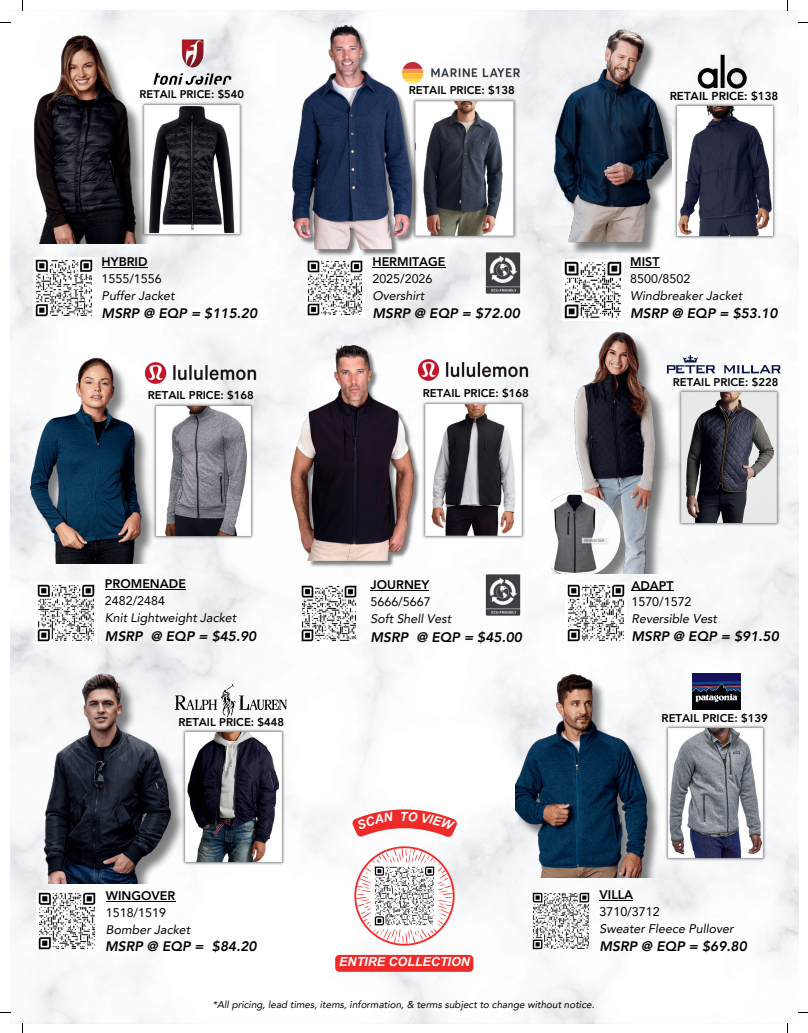
<style>
.page{position:relative;width:808px;height:1033px;background:#fff}
.page>*{position:absolute;margin:0;border:0;box-sizing:border-box;transform-origin:0 0}
.t1{font:italic 800 13.75px "Avenir LT Pro";color:#000}
.t2{font:italic 12.5px "Avenir LT Pro";color:#000}
.t3{font:12.5px "Avenir LT Pro";color:#000}
.t4{font:800 12.5px "Avenir LT Pro";color:#000}
.t5{font:italic 700 12.5px "Arial MT Pro";color:#fff}
.t6{font:800 11.5px "Avenir LT Pro";color:#000}
.t7{font:800 11.25px "Avenir LT Pro";color:#000}
.t8{font:800 11.12px "Avenir LT Pro";color:#000}
.t9{font:italic 10px "Avenir LT Pro";color:#000}
</style>
<div class="page">
<img style="left:10px;top:10px;width:788px;height:1013px">
<img style="left:19px;top:355px;width:136px;height:209px">
<img style="left:551px;top:330px;width:121px;height:243px">
<img style="left:40px;top:671px;width:146px;height:212px">
<img style="left:515px;top:672px;width:145px;height:205px">
<img style="left:545px;top:30px;width:126px;height:222px">
<svg style="left:335px;top:954px;width:138px;height:17px;background:#ee3735"></svg>
<img style="left:355px;top:846px;width:99px;height:99px">
<hr style="left:102px;top:267px;width:45px;height:1px;background:#000">
<img style="left:34px;top:257px;width:61px;height:61px">
<svg style="left:630px;top:267px;width:29px;height:1px"></svg>
<img style="left:562px;top:260px;width:61px;height:61px">
<hr style="left:105px;top:589px;width:81px;height:1px;background:#000">
<img style="left:35px;top:582px;width:61px;height:61px">
<hr style="left:631px;top:590px;width:42px;height:1px;background:#000">
<img style="left:565px;top:582px;width:61px;height:61px">
<hr style="left:106px;top:901px;width:69px;height:1px;background:#000">
<img style="left:37px;top:891px;width:61px;height:60px">
<hr style="left:599px;top:900px;width:34px;height:1px;background:#000">
<img style="left:530px;top:890px;width:61px;height:61px">
<svg style="left:666px;top:355px;width:114px;height:18px"></svg>
<img style="left:676px;top:386px;width:105px;height:143px">
<img style="left:156px;top:39px;width:76px;height:46px">
<img style="left:156px;top:98px;width:88px;height:143px">
<img style="left:29px;top:30px;width:127px;height:214px">
<svg style="left:697px;top:55px;width:49px;height:34px"></svg>
<img style="left:673px;top:99px;width:104px;height:143px">
<img style="left:426px;top:398px;width:100px;height:144px">
<img style="left:426px;top:358px;width:103px;height:24px">
<img style="left:280px;top:341px;width:146px;height:230px">
<img style="left:145px;top:360px;width:111px;height:25px">
<img style="left:151px;top:399px;width:104px;height:143px">
<img style="left:176px;top:681px;width:110px;height:35px">
<img style="left:181px;top:725px;width:106px;height:143px">
<hr style="left:370px;top:590px;width:59px;height:1px;background:#000">
<img style="left:299px;top:584px;width:59px;height:59px">
<img style="left:422px;top:94px;width:96px;height:148px">
<img style="left:422px;top:62px;width:97px;height:22px">
<img style="left:286px;top:22px;width:136px;height:235px">
<img style="left:664px;top:722px;width:103px;height:142px">
<img style="left:692px;top:673px;width:48px;height:36px">
<hr style="left:372px;top:267px;width:73px;height:1px;background:#000">
<img style="left:306px;top:258px;width:59px;height:60px">
<img style="left:485px;top:251px;width:35px;height:43px">
<img style="left:485px;top:573px;width:35px;height:43px">
<svg style="left:352px;top:809px;width:105px;height:28px"></svg>
<p class="t7" style="left:408px;top:83px;width:108px">RETAIL PRICE: $138</p>
<p class="t8" style="left:140px;top:87px;width:106px">RETAIL PRICE: $540</p>
<p class="t6" style="left:669px;top:89px;width:110px">RETAIL PRICE: $138</p>
<p class="t4" style="left:102px;top:254px;width:47px">HYBRID</p>
<p class="t3" style="left:102px;top:271px;width:61px">1555/1556</p>
<p class="t2" style="left:102px;top:288px;width:74px">Puffer Jacket</p>
<p class="t1" style="left:102px;top:305px;width:157px">MSRP @ EQP = $115.20</p>
<p class="t4" style="left:372px;top:254px;width:75px">HERMITAGE</p>
<p class="t3" style="left:372px;top:271px;width:61px">2025/2026</p>
<p class="t2" style="left:372px;top:288px;width:53px">Overshirt</p>
<p class="t1" style="left:372px;top:305px;width:149px">MSRP @ EQP = $72.00</p>
<p class="t7" style="left:148px;top:388px;width:108px">RETAIL PRICE: $168</p>
<p class="t7" style="left:423px;top:386px;width:108px">RETAIL PRICE: $168</p>
<p class="t4" style="left:630px;top:254px;width:31px">MIST</p>
<p class="t3" style="left:630px;top:271px;width:61px">8500/8502</p>
<p class="t2" style="left:630px;top:288px;width:113px">Windbreaker Jacket</p>
<p class="t1" style="left:630px;top:305px;width:149px">MSRP @ EQP = $53.10</p>
<p class="t7" style="left:672px;top:375px;width:107px">RETAIL PRICE: $228</p>
<p class="t4" style="left:105px;top:576px;width:82px">PROMENADE</p>
<p class="t3" style="left:105px;top:593px;width:61px">2482/2484</p>
<p class="t2" style="left:105px;top:610px;width:133px">Knit Lightweight Jacket</p>
<p class="t4" style="left:370px;top:577px;width:60px">JOURNEY</p>
<p class="t3" style="left:370px;top:594px;width:61px">5666/5667</p>
<p class="t2" style="left:370px;top:610px;width:82px">Soft Shell Vest</p>
<p class="t4" style="left:631px;top:578px;width:44px">ADAPT</p>
<p class="t3" style="left:631px;top:594px;width:62px">1570/1572</p>
<p class="t2" style="left:631px;top:611px;width:87px">Reversible Vest</p>
<p class="t1" style="left:105px;top:628px;width:153px">MSRP @ EQP = $45.90</p>
<p class="t1" style="left:370px;top:629px;width:153px">MSRP @ EQP = $45.00</p>
<p class="t1" style="left:631px;top:628px;width:149px">MSRP @ EQP = $91.50</p>
<p class="t7" style="left:178px;top:715px;width:107px">RETAIL PRICE: $448</p>
<p class="t7" style="left:661px;top:711px;width:108px">RETAIL PRICE: $139</p>
<p class="t4" style="left:106px;top:888px;width:71px">WINGOVER</p>
<p class="t3" style="left:106px;top:905px;width:61px">1518/1519</p>
<p class="t2" style="left:106px;top:921px;width:86px">Bomber Jacket</p>
<p class="t4" style="left:599px;top:887px;width:35px">VILLA</p>
<p class="t3" style="left:599px;top:904px;width:62px">3710/3712</p>
<p class="t2" style="left:599px;top:920px;width:135px">Sweater Fleece Pullover</p>
<p class="t1" style="left:105px;top:938px;width:153px">MSRP @ EQP = $84.20</p>
<p class="t1" style="left:599px;top:938px;width:149px">MSRP @ EQP = $69.80</p>
<p class="t5" style="left:339px;top:954px;width:132px">ENTIRE COLLECTION</p>
<p class="t9" style="left:213px;top:997px;width:383px">*All pricing, lead times, items, information, &amp; terms subject to change without notice.</p>
</div>
